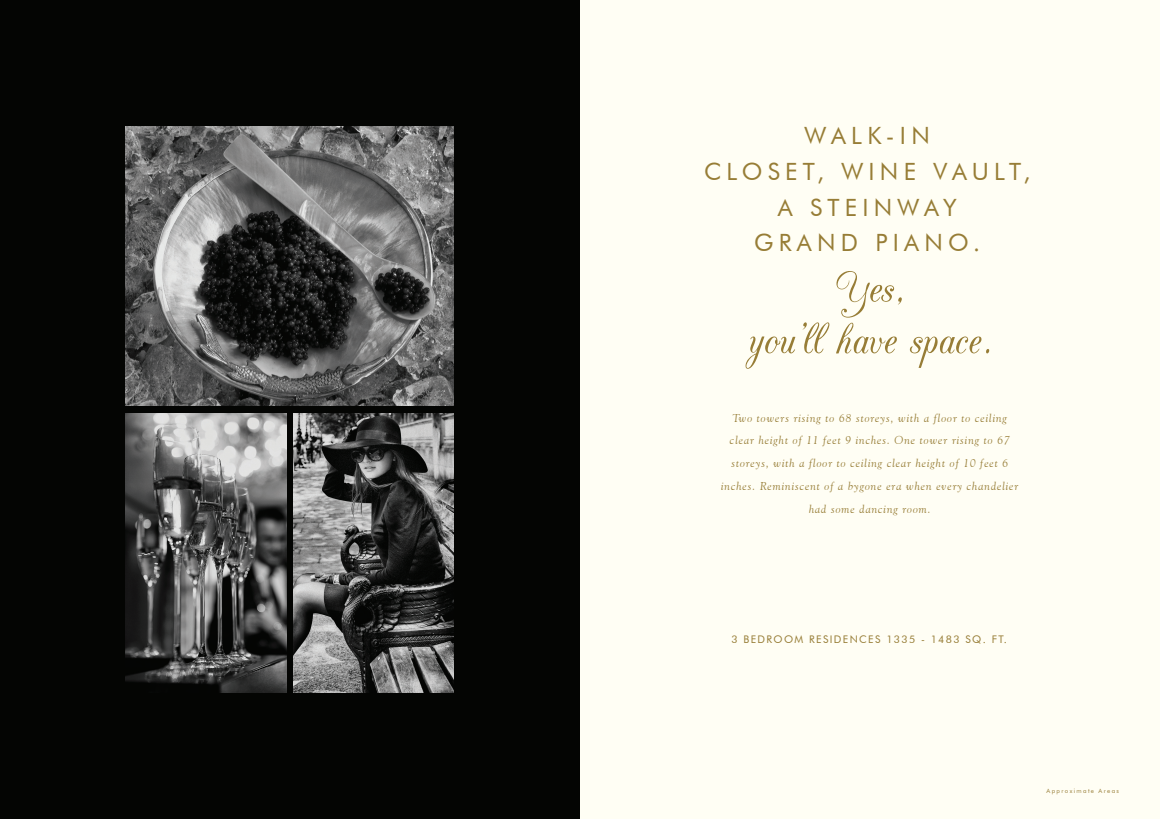
<style>
.page{position:relative;width:1160px;height:819px;background:#fff}
.page>*{position:absolute;margin:0;border:0;box-sizing:border-box;transform-origin:0 0}
.t1{font:52.41px/51.6px "CAC Champagne";color:#977d36;text-align:center}
.t2{font:23.8px/35.8px "Futura BT";letter-spacing:.22em;color:#977d36;text-align:center}
.t3{font:italic 11.38px/22.8px "Goudy Old Style BT";letter-spacing:.08em;color:#977d36;text-align:center}
.t4{font:10.5px "Futura BT";letter-spacing:.13em;color:#977d36}
.t5{font:6.12px "Futura BT";letter-spacing:.22em;color:#977d36}
</style>
<div class="page">
<div style="left:579px;top:0;width:580px;height:819px;background:#fffef4"></div>
<div style="left:0;top:0;width:579px;height:819px;background:#040503"></div>
<img style="left:126px;top:126px;width:327px;height:280px">
<img style="left:126px;top:413px;width:160px;height:280px">
<img style="left:293px;top:413px;width:160px;height:280px">
<h2 class="t2" style="left:704px;top:118px;width:328px">WALK-IN<br>CLOSET, WINE VAULT,<br>A STEINWAY<br>GRAND PIANO.</h2>
<h1 class="t1" style="left:748px;top:264px;width:247px">Yes,<br>you’ll have space.</h1>
<p class="t3" style="left:721px;top:406px;width:299px">Two towers rising to 68 storeys, with a floor to ceiling clear height of 11 feet 9 inches. One tower rising to 67 storeys, with a floor to ceiling clear height of 10 feet 6 inches. Reminiscent of a bygone era when every chandelier had some dancing room.</p>
<p class="t4" style="left:731px;top:633px;width:277px">3 BEDROOM RESIDENCES 1335 - 1483 SQ. FT.</p>
<p class="t5" style="left:1046px;top:787px;width:74px">Approximate Areas</p>
</div>
